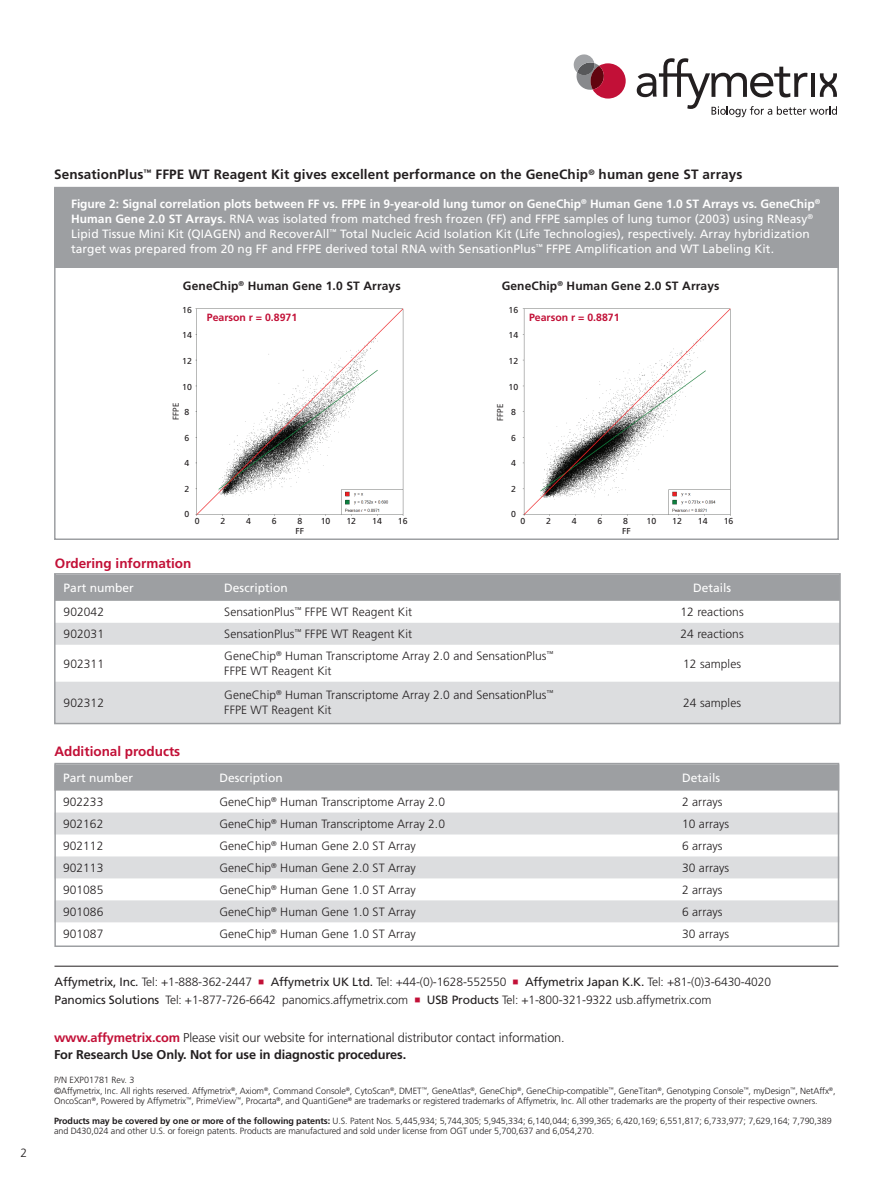
<style>
.page{position:relative;width:893px;height:1188px;background:#fff}
.page>*{position:absolute;margin:0;border:0;box-sizing:border-box;transform-origin:0 0}
.t1{font:700 13.5px "Frutiger LT Std";letter-spacing:.01em;color:#231f20}
.Body_paragraph{font:700 13.5px "Frutiger LT Std";color:#c21037}
.Back_Address{font:300 12.75px "Frutiger LT Std";letter-spacing:-.01em;color:#231f20}
.Back_Address-2{font:700 12.75px "Frutiger LT Std";letter-spacing:-.01em;color:#231f20}
.Body_paragraph-2{font:12px/15px "Frutiger LT Std";letter-spacing:.005em;color:#fff}
.Back_Address-3{font:300 12px/15px "Frutiger LT Std";letter-spacing:.005em;color:#231f20}
.Body_paragraph-3{font:300 12px "Frutiger LT Std";letter-spacing:.005em;color:#231f20}
.t2{font:700 12px "Frutiger LT Std";letter-spacing:.01em;color:#231f20}
.t3{font:700 10.5px "Frutiger LT Std";color:#c21037}
.Back_Address-4{font:300 9px/10.5px "Frutiger LT Std";letter-spacing:-.01em;color:#231f20}
.Body_paragraph-4{font:300 9px "Frutiger LT Std";color:#231f20}
.t4{font:8.7px "Frutiger LT Std";color:#231f20}
.t5{font:8.7px "Myriad Pro";color:#231f20}
.s1{font-weight:700}
.s2{font-weight:400}
.s3{color:#c21037}
.s4{font-weight:700;color:#c21037}
</style>
<div class="page">
<svg style="left:573px;top:54px;width:52px;height:45px"></svg>
<svg style="left:636px;top:58px;width:200px;height:59px"></svg>
<hr style="left:54px;top:966px;width:783px;height:1px;background:#231f20">
<div style="left:57px;top:576px;width:780px;height:25px;background:#9d9fa2"></div>
<svg style="left:57px;top:623px;width:780px;height:98px;fill:#dcdddf"></svg>
<div style="left:54px;top:573px;width:786px;height:151px;border:2px solid #9d9fa2"></div>
<div style="left:57px;top:766px;width:778px;height:25px;background:#9d9fa2"></div>
<svg style="left:57px;top:813px;width:778px;height:109px;fill:#dcdddf"></svg>
<div style="left:54px;top:763px;width:784px;height:184px;border:2px solid #9d9fa2"></div>
<img style="left:195px;top:308px;width:536px;height:208px">
<div style="left:54px;top:188px;width:784px;height:79px;background:#9d9fa2"></div>
<p class="Body_paragraph-3" style="left:21px;top:1146px;width:8px">2</p>
<p class="t1" style="left:54px;top:166px;width:689px">SensationPlus<sup>™</sup> FFPE WT Reagent Kit gives excellent performance on the GeneChip<sup>®</sup> human gene ST arrays</p>
<p class="Body_paragraph-2" style="left:71px;top:196px;width:750px"><span class="s1">Figure 2: Signal correlation plots between FF vs. FFPE in 9-year-old lung tumor on GeneChip</span><sup>®</sup> <span class="s1">Human Gene 1.0 ST Arrays vs. GeneChip</span><sup>® </sup><span class="s1">Human Gene 2.0 ST Arrays.</span> RNA was isolated from matched fresh frozen (FF) and FFPE samples of lung tumor (2003) using RNeasy<sup>® </sup>Lipid Tissue Mini Kit (QIAGEN) and RecoverAll<sup>™</sup> Total Nucleic Acid Isolation Kit (Life Technologies), respectively. Array hybridization target was prepared from 20 ng FF and FFPE derived total RNA with SensationPlus<sup>™</sup> FFPE Amplification and WT Labeling Kit.</p>
<p class="t2" style="left:183px;top:279px;width:219px">GeneChip<sup>®</sup> Human Gene 1.0 ST Arrays</p>
<p class="t2" style="left:501px;top:279px;width:219px">GeneChip<sup>®</sup> Human Gene 2.0 ST Arrays</p>
<p class="t3" style="left:207px;top:311px;width:92px">Pearson r = 0.8971</p>
<p class="t3" style="left:529px;top:311px;width:92px">Pearson r = 0.8871</p>
<p class="t4" style="left:182px;top:305px;width:11px">16</p>
<p class="t4" style="left:508px;top:305px;width:11px">16</p>
<p class="t4" style="left:182px;top:330px;width:11px">14</p>
<p class="t4" style="left:508px;top:330px;width:11px">14</p>
<p class="t4" style="left:182px;top:356px;width:11px">12</p>
<p class="t4" style="left:508px;top:356px;width:11px">12</p>
<p class="t4" style="left:182px;top:381px;width:11px">10</p>
<p class="t4" style="left:508px;top:381px;width:11px">10</p>
<p class="t5" style="left:170px;top:420px;width:19px;rotate:-90deg">FFPE</p>
<p class="t5" style="left:494px;top:421px;width:19px;rotate:-90deg">FFPE</p>
<p class="t4" style="left:184px;top:407px;width:6px">8</p>
<p class="t4" style="left:511px;top:407px;width:6px">8</p>
<p class="t4" style="left:184px;top:433px;width:6px">6</p>
<p class="t4" style="left:511px;top:433px;width:6px">6</p>
<p class="t4" style="left:184px;top:458px;width:6px">4</p>
<p class="t4" style="left:511px;top:458px;width:6px">4</p>
<p class="t4" style="left:184px;top:484px;width:6px">2</p>
<p class="t4" style="left:511px;top:484px;width:6px">2</p>
<p class="t4" style="left:184px;top:509px;width:6px">0</p>
<p class="t4" style="left:511px;top:509px;width:6px">0</p>
<p class="t4" style="left:195px;top:516px;width:6px">0</p>
<p class="t4" style="left:220px;top:516px;width:6px">2</p>
<p class="t4" style="left:246px;top:516px;width:6px">4</p>
<p class="t4" style="left:272px;top:516px;width:6px">6</p>
<p class="t4" style="left:297px;top:516px;width:6px">8</p>
<p class="t4" style="left:320px;top:516px;width:11px">10</p>
<p class="t4" style="left:346px;top:516px;width:11px">12</p>
<p class="t4" style="left:372px;top:516px;width:11px">14</p>
<p class="t4" style="left:397px;top:516px;width:11px">16</p>
<p class="t4" style="left:295px;top:526px;width:10px">FF</p>
<p class="t4" style="left:621px;top:526px;width:10px">FF</p>
<p class="t4" style="left:520px;top:516px;width:6px">0</p>
<p class="t4" style="left:546px;top:516px;width:6px">2</p>
<p class="t4" style="left:571px;top:516px;width:6px">4</p>
<p class="t4" style="left:597px;top:516px;width:6px">6</p>
<p class="t4" style="left:623px;top:516px;width:6px">8</p>
<p class="t4" style="left:646px;top:516px;width:11px">10</p>
<p class="t4" style="left:672px;top:516px;width:11px">12</p>
<p class="t4" style="left:697px;top:516px;width:11px">14</p>
<p class="t4" style="left:723px;top:516px;width:11px">16</p>
<p class="Body_paragraph" style="left:55px;top:555px;width:138px">Ordering information</p>
<p class="Body_paragraph-2" style="left:64px;top:581px;width:72px">Part number</p>
<p class="Body_paragraph-2" style="left:224px;top:581px;width:65px">Description</p>
<p class="Body_paragraph-2" style="left:692px;top:581px;width:40px">Details</p>
<p class="Back_Address-3" style="left:64px;top:605px;width:42px">902042</p>
<p class="Back_Address-3" style="left:224px;top:605px;width:189px">SensationPlus<sup>™</sup> FFPE WT Reagent Kit</p>
<p class="Back_Address-3" style="left:680px;top:605px;width:65px">12 reactions</p>
<p class="Back_Address-3" style="left:64px;top:627px;width:42px">902031</p>
<p class="Back_Address-3" style="left:224px;top:627px;width:189px">SensationPlus<sup>™</sup> FFPE WT Reagent Kit</p>
<p class="Back_Address-3" style="left:680px;top:627px;width:65px">24 reactions</p>
<p class="Back_Address-3" style="left:64px;top:656px;width:42px">902311</p>
<p class="Back_Address-3" style="left:224px;top:649px;width:330px">GeneChip<sup>®</sup> Human Transcriptome Array 2.0 and SensationPlus<sup>™<br></sup>FFPE WT Reagent Kit</p>
<p class="Back_Address-3" style="left:682px;top:656px;width:59px">12 samples</p>
<p class="Back_Address-3" style="left:64px;top:695px;width:42px">902312</p>
<p class="Back_Address-3" style="left:224px;top:688px;width:330px">GeneChip<sup>®</sup> Human Transcriptome Array 2.0 and SensationPlus<sup>™<br></sup>FFPE WT Reagent Kit</p>
<p class="Back_Address-3" style="left:682px;top:695px;width:59px">24 samples</p>
<p class="Body_paragraph" style="left:54px;top:743px;width:127px">Additional products</p>
<p class="Body_paragraph-2" style="left:63px;top:770px;width:72px">Part number</p>
<p class="Body_paragraph-2" style="left:219px;top:770px;width:65px">Description</p>
<p class="Body_paragraph-2" style="left:681px;top:770px;width:40px">Details</p>
<p class="Body_paragraph-3" style="left:63px;top:795px;width:42px">902233</p>
<p class="Body_paragraph-3" style="left:219px;top:795px;width:227px">GeneChip<sup>®</sup> Human Transcriptome Array 2.0</p>
<p class="Body_paragraph-3" style="left:681px;top:795px;width:42px">2 arrays</p>
<p class="Body_paragraph-3" style="left:63px;top:817px;width:42px">902162</p>
<p class="Body_paragraph-3" style="left:219px;top:817px;width:227px">GeneChip<sup>®</sup> Human Transcriptome Array 2.0</p>
<p class="Body_paragraph-3" style="left:681px;top:817px;width:49px">10 arrays</p>
<p class="Body_paragraph-3" style="left:63px;top:839px;width:42px">902112</p>
<p class="Body_paragraph-3" style="left:219px;top:839px;width:198px">GeneChip<sup>®</sup> Human Gene 2.0 ST Array</p>
<p class="Body_paragraph-3" style="left:681px;top:839px;width:42px">6 arrays</p>
<p class="Body_paragraph-3" style="left:63px;top:861px;width:42px">902113</p>
<p class="Body_paragraph-3" style="left:219px;top:861px;width:198px">GeneChip<sup>®</sup> Human Gene 2.0 ST Array</p>
<p class="Body_paragraph-3" style="left:681px;top:861px;width:49px">30 arrays</p>
<p class="Body_paragraph-3" style="left:63px;top:883px;width:42px">901085</p>
<p class="Body_paragraph-3" style="left:219px;top:883px;width:198px">GeneChip<sup>®</sup> Human Gene 1.0 ST Array</p>
<p class="Body_paragraph-3" style="left:681px;top:883px;width:42px">2 arrays</p>
<p class="Body_paragraph-3" style="left:63px;top:905px;width:42px">901086</p>
<p class="Body_paragraph-3" style="left:219px;top:905px;width:198px">GeneChip<sup>®</sup> Human Gene 1.0 ST Array</p>
<p class="Body_paragraph-3" style="left:681px;top:905px;width:42px">6 arrays</p>
<p class="Body_paragraph-3" style="left:63px;top:927px;width:42px">901087</p>
<p class="Body_paragraph-3" style="left:219px;top:927px;width:198px">GeneChip<sup>®</sup> Human Gene 1.0 ST Array</p>
<p class="Body_paragraph-3" style="left:681px;top:927px;width:49px">30 arrays</p>
<p class="Back_Address-3" style="left:54px;top:975px;width:717px"><span class="s2">Affymetrix, Inc.</span> Tel: +1-888-362-2447 <span class="s3">■</span> <span class="s2">Affymetrix UK Ltd.</span> Tel: +44-(0)-1628-552550 <span class="s3">■</span> <span class="s2">Affymetrix Japan K.K.</span> Tel: +81-(0)3-6430-4020</p>
<p class="Back_Address-3" style="left:54px;top:993px;width:658px"><span class="s2">Panomics Solutions</span> Tel: +1-877-726-6642 panomics.affymetrix.com <span class="s3">■</span> <span class="s2">USB Products</span> Tel: +1-800-321-9322 usb.affymetrix.com</p>
<p class="Back_Address" style="left:54px;top:1030px;width:512px"><span class="s4">www.affymetrix.com</span> Please visit our website for international distributor contact information.</p>
<p class="Back_Address-2" style="left:54px;top:1047px;width:353px">For Research Use Only. Not for use in diagnostic procedures.</p>
<p class="Body_paragraph-4" style="left:54px;top:1075px;width:82px">P/N EXP01781 Rev. 3</p>
<p class="Back_Address-4" style="left:54px;top:1085px;width:782px">©Affymetrix, Inc. All rights reserved. Affymetrix<sup>®</sup>, Axiom<sup>®</sup>, Command Console<sup>®</sup>, CytoScan<sup>®</sup>, DMET<sup>™</sup>, GeneAtlas<sup>®</sup>, GeneChip<sup>®</sup>, GeneChip-compatible<sup>™</sup>, GeneTitan<sup>®</sup>, Genotyping Console<sup>™</sup>, myDesign<sup>™</sup>, NetAffx<sup>®</sup>,<br>OncoScan<sup>®</sup>, Powered by Affymetrix<sup>™</sup>, PrimeView<sup>™</sup>, Procarta<sup>®</sup>, and QuantiGene<sup>®</sup> are trademarks or registered trademarks of Affymetrix, Inc. All other trademarks are the property of their respective owners.</p>
<p class="Back_Address-4" style="left:54px;top:1115px;width:778px"><span class="s1">Products may be covered by one or more of the following patents:</span> U.S. Patent Nos. 5,445,934; 5,744,305; 5,945,334; 6,140,044; 6,399,365; 6,420,169; 6,551,817; 6,733,977; 7,629,164; 7,790,389 and D430,024 and other U.S. or foreign patents. Products are manufactured and sold under license from OGT under 5,700,637 and 6,054,270.</p>
</div>
